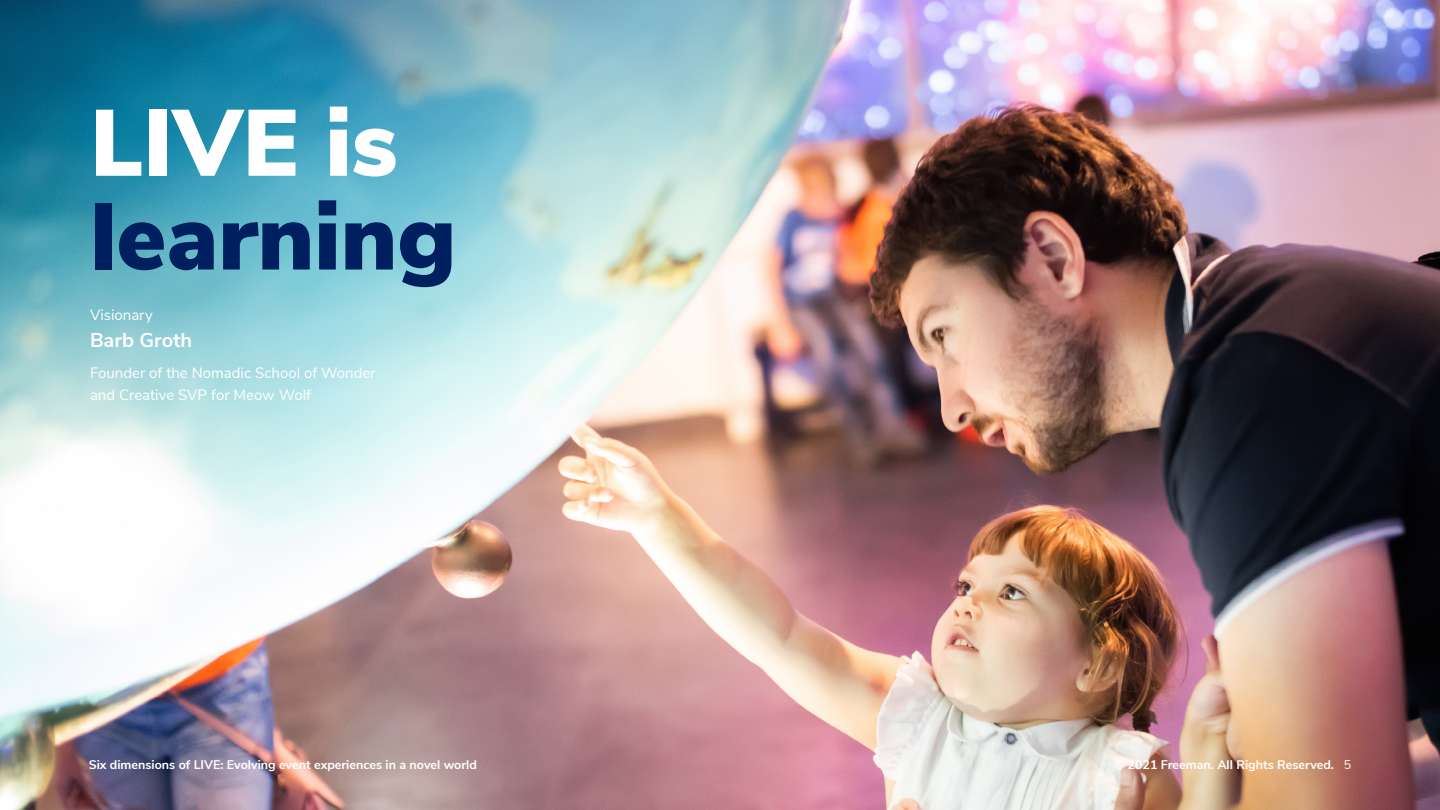
<style>
.page{position:relative;width:1440px;height:810px;background:#fff}
.page>*{position:absolute;margin:0;border:0;box-sizing:border-box;transform-origin:0 0}
.t1{font:900 93.75px "Nunito Sans";color:#001f5f}
.t2{font:900 93.75px "Nunito Sans";color:#fff}
.t3{font:700 20px "Nunito Sans";color:#fff}
.t4{font:15px/22.5px "Nunito Sans";color:#fff}
.t5{font:700 12.5px "Nunito Sans";color:#fff}
.s1{font-weight:400}
</style>
<div class="page">
<img style="left:0;top:0;width:1440px;height:810px">
<h1 class="t2" style="left:90px;top:74px;width:309px">LIVE is</h1>
<h1 class="t1" style="left:90px;top:168px;width:368px">learning</h1>
<p class="t4" style="left:90px;top:303px;width:64px">Visionary</p>
<h2 class="t3" style="left:90px;top:325px;width:104px">Barb Groth</h2>
<p class="t4" style="left:90px;top:360px;width:287px">Founder of the Nomadic School of Wonder and Creative SVP for Meow Wolf</p>
<p class="t5" style="left:89px;top:755px;width:390px">Six dimensions of LIVE: Evolving event experiences in a novel world</p>
<p class="t5" style="left:1114px;top:755px;width:239px">© 2021 Freeman. All Rights Reserved. <span class="s1">5</span></p>
</div>
